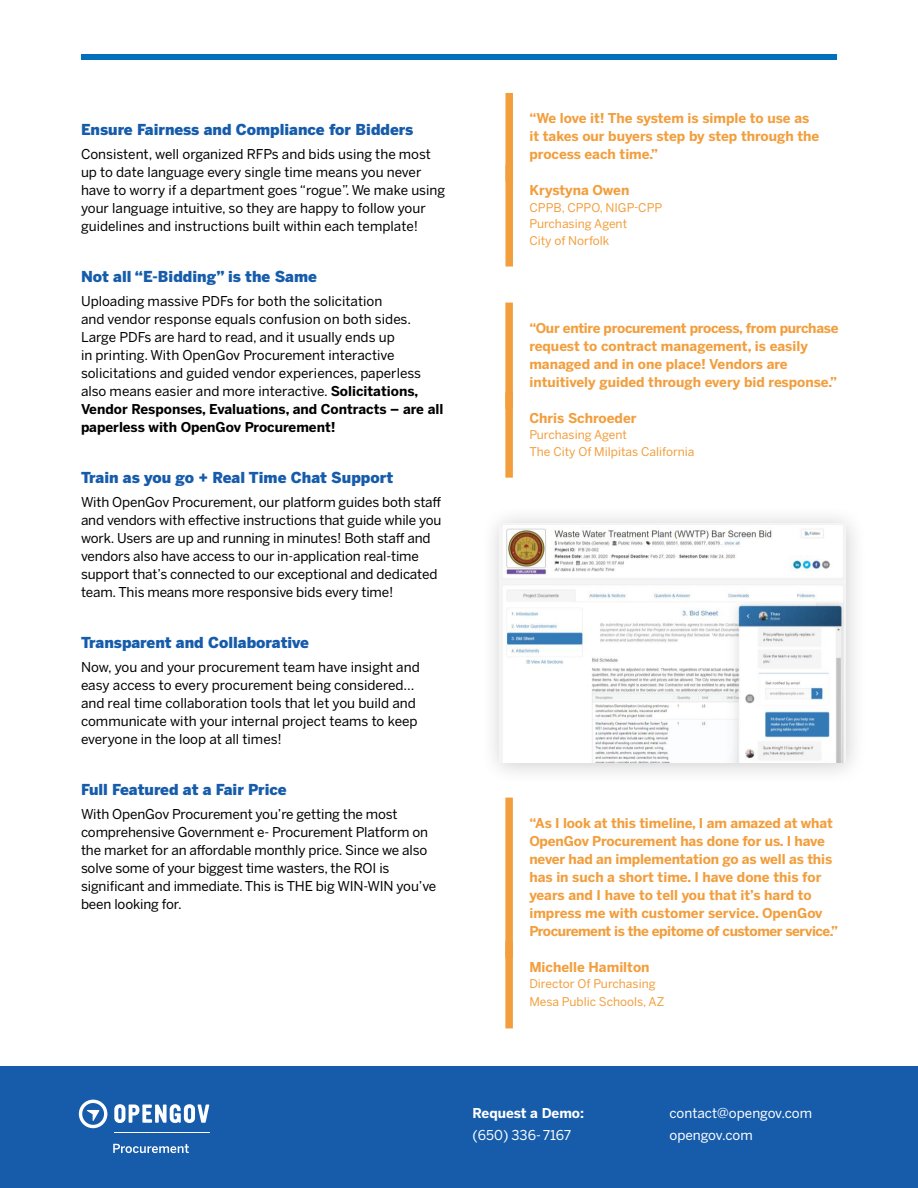
<style>
.page{position:relative;width:918px;height:1188px;background:#fff}
.page>*{position:absolute;margin:0;border:0;box-sizing:border-box;transform-origin:0 0}
.t1{font:900 15px "Benton Sans";color:#165cab}
.t2{font:13.5px/18px "Benton Sans";letter-spacing:-.01em;color:#000}
.t3{font:700 13.5px/18px "Benton Sans";letter-spacing:-.005em;color:#f29e3d}
.t4{font:13.5px/22.5px "Benton Sans";color:#fff}
.t5{font:700 13.5px "Benton Sans";color:#fff}
.t6{font:12px/16.5px "Benton Sans";color:#f29e3d}
.s1{font-weight:700}
</style>
<div class="page">
<div style="left:0;top:1066px;width:918px;height:122px;background:#165cab"></div>
<svg style="left:79px;top:1100px;width:28px;height:28px"></svg>
<svg style="left:114px;top:1104px;width:95px;height:19px"></svg>
<hr style="left:114px;top:1132px;width:96px;height:1px;background:#fff">
<svg style="left:113px;top:1144px;width:76px;height:9px"></svg>
<div style="left:81px;top:54px;width:756px;height:6px;background:#0070ba"></div>
<div style="left:505px;top:303px;width:8px;height:106px;background:#f29e3d"></div>
<div style="left:505px;top:393px;width:8px;height:85px;background:#f29e3d"></div>
<div style="left:505px;top:798px;width:8px;height:160px;background:#f29e3d"></div>
<div style="left:505px;top:942px;width:8px;height:86px;background:#f29e3d"></div>
<div style="left:480px;top:504px;width:388px;height:282px;background:#000;opacity:.2"></div>
<img style="left:499px;top:523px;width:346px;height:240px">
<div style="left:505px;top:93px;width:8px;height:88px;background:#f29e3d"></div>
<div style="left:505px;top:165px;width:8px;height:102px;background:#f29e3d"></div>
<p class="t1" style="left:81px;top:120px;width:334px">Ensure Fairness and Compliance for Bidders</p>
<p class="t2" style="left:81px;top:145px;width:366px">Consistent, well organized RFPs and bids using the most up to date language every single time means you never have to worry if a department goes “rogue”. We make using your language intuitive, so they are happy to follow your guidelines and instructions built within each template!</p>
<p class="t1" style="left:81px;top:267px;width:237px">Not all “E-Bidding” is the Same</p>
<p class="t2" style="left:81px;top:292px;width:364px">Uploading massive PDFs for both the solicitation<br>and vendor response equals confusion on both sides.<br>Large PDFs are hard to read, and it usually ends up<br>in printing. With OpenGov Procurement interactive solicitations and guided vendor experiences, paperless also means easier and more interactive. <span class="s1">Solicitations, Vendor Responses, Evaluations, and Contracts – are all paperless with OpenGov Procurement!</span></p>
<p class="t1" style="left:81px;top:468px;width:314px">Train as you go + Real Time Chat Support</p>
<p class="t2" style="left:81px;top:493px;width:362px">With OpenGov Procurement, our platform guides both staff and vendors with effective instructions that guide while you work. Users are up and running in minutes! Both staff and vendors also have access to our in-application real-time support that’s connected to our exceptional and dedicated team. This means more responsive bids every time!</p>
<p class="t1" style="left:81px;top:633px;width:229px">Transparent and Collaborative</p>
<p class="t2" style="left:81px;top:658px;width:340px">Now, you and your procurement team have insight and easy access to every procurement being considered... and real time collaboration tools that let you build and communicate with your internal project teams to keep everyone in the loop at all times!</p>
<p class="t1" style="left:81px;top:780px;width:207px">Full Featured at a Fair Price</p>
<p class="t2" style="left:81px;top:805px;width:357px">With OpenGov Procurement you’re getting the most comprehensive Government e- Procurement Platform on the market for an affordable monthly price. Since we also solve some of your biggest time wasters, the ROI is significant and immediate. This is THE big WIN-WIN you’ve been looking for.</p>
<p class="t3" style="left:529px;top:109px;width:291px">“We love it! The system is simple to use as it takes our buyers step by step through the process each time.”</p>
<p class="t3" style="left:529px;top:181px;width:101px">Krystyna Owen</p>
<p class="t6" style="left:529px;top:199px;width:134px">CPPB, CPPO, NIGP-CPP<br>Purchasing Agent<br>City of Norfolk</p>
<p class="t3" style="left:529px;top:319px;width:311px">“Our entire procurement process, from purchase request to contract management, is easily managed and in one place! Vendors are intuitively guided through every bid response.”</p>
<p class="t3" style="left:529px;top:409px;width:109px">Chris Schroeder</p>
<p class="t6" style="left:529px;top:427px;width:167px">Purchasing Agent<br>The City Of Milpitas California</p>
<p class="t3" style="left:529px;top:814px;width:310px">“As I look at this timeline, I am amazed at what OpenGov Procurement has done for us. I have never had an implementation go as well as this has in such a short time. I have done this for years and I have to tell you that it’s hard to impress me with customer service. OpenGov Procurement is the epitome of customer service.”</p>
<p class="t3" style="left:529px;top:958px;width:122px">Michelle Hamilton</p>
<p class="t6" style="left:529px;top:975px;width:136px;line-height:18px">Director Of Purchasing<br>Mesa Public Schools, AZ</p>
<p class="t5" style="left:472px;top:1104px;width:113px">Request a Demo:</p>
<p class="t4" style="left:472px;top:1124px;width:100px">(650) 336- 7167</p>
<p class="t4" style="left:669px;top:1102px;width:144px">contact@opengov.com opengov.com</p>
</div>
